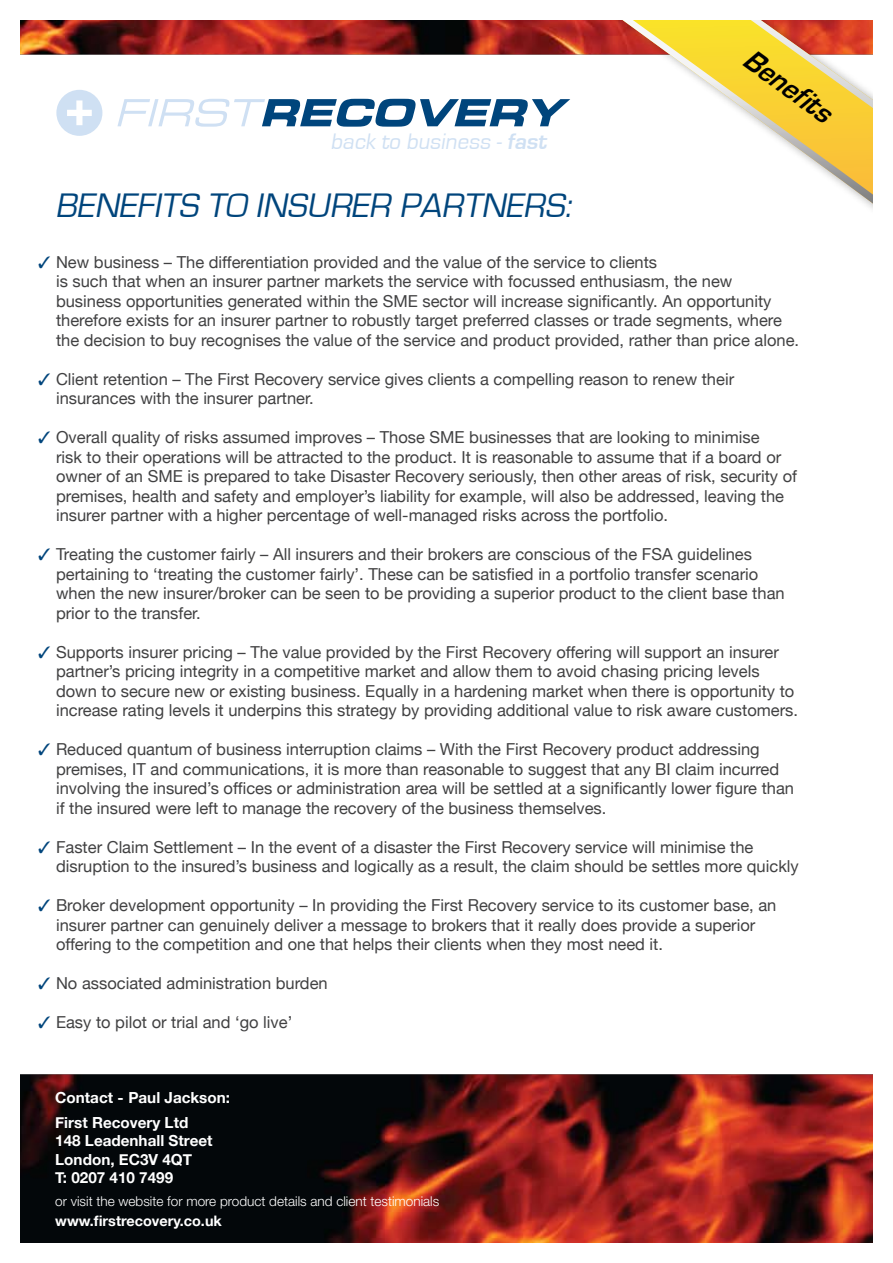
<style>
.page{position:relative;width:893px;height:1263px;background:#fff}
.page>*{position:absolute;margin:0;border:0;box-sizing:border-box;transform-origin:0 0}
.t1{font:italic 35.1px "Eurostile";color:#00457c}
.t2{font:italic 700 30.6px "Eurostile";color:#000;scale:.93 1}
.t3{font:italic 23.1px "Eurostile";color:#cfe0f3}
.t4{font:16.5px/19.5px "Helvetica Neue";color:#414142}
.t5{font:700 15.3px/25px "Helvetica Neue";color:#fff}
.t6{font:700 15.3px/18.3px "Helvetica Neue";color:#fff}
.t7{font:700 14.4px "Helvetica Neue";color:#fff}
.t8{font:300 13.5px "Helvetica Neue";color:#fff}
.s1{font-weight:700}
.s2{color:#00457c}
</style>
<div class="page">
<img style="left:20px;top:20px;width:853px;height:1223px">
<div style="left:530px;top:0;width:363px;height:252px;background:#000;opacity:.3"></div>
<svg style="left:595px;top:19px;width:279px;height:199px"></svg>
<svg style="left:723px;top:19px;width:151px;height:104px;background:#f0bd59"></svg>
<svg style="left:117px;top:99px;width:453px;height:28px"></svg>
<svg style="left:56px;top:90px;width:46px;height:46px"></svg>
<div style="left:874px;top:0;width:19px;height:1263px;background:#fff"></div>
<div style="left:0;top:0;width:893px;height:19px;background:#fff"></div>
<h3 class="t3" style="left:330px;top:129px;width:222px">back to business - <span class="s1">fast</span></h3>
<h1 class="t1" style="left:55px;top:186px;width:524px">BENEFITS TO INSURER PARTNERS:</h1>
<h2 class="t2" style="left:757px;top:43px;width:111px;rotate:36deg">Benefits</h2>
<p class="t4" style="left:56px;top:252px;width:745px;text-indent:-18px"><span class="s2">✓</span> New business – The differentiation provided and the value of the service to clients<br>is such that when an insurer partner markets the service with focussed enthusiasm, the new business opportunities generated within the SME sector will increase significantly. An opportunity therefore exists for an insurer partner to robustly target preferred classes or trade segments, where the decision to buy recognises the value of the service and product provided, rather than price alone.</p>
<p class="t4" style="left:56px;top:369px;width:680px;text-indent:-18px"><span class="s2">✓</span> Client retention – The First Recovery service gives clients a compelling reason to renew their insurances with the insurer partner.</p>
<p class="t4" style="left:56px;top:427px;width:743px;text-indent:-18px"><span class="s2">✓</span> Overall quality of risks assumed improves – Those SME businesses that are looking to minimise<br>risk to their operations will be attracted to the product. It is reasonable to assume that if a board or owner of an SME is prepared to take Disaster Recovery seriously, then other areas of risk, security of premises, health and safety and employer’s liability for example, will also be addressed, leaving the insurer partner with a higher percentage of well-managed risks across the portfolio.</p>
<p class="t4" style="left:56px;top:544px;width:730px;text-indent:-18px"><span class="s2">✓</span> Treating the customer fairly – All insurers and their brokers are conscious of the FSA guidelines pertaining to ‘treating the customer fairly’. These can be satisfied in a portfolio transfer scenario when the new insurer/broker can be seen to be providing a superior product to the client base than prior to the transfer.</p>
<p class="t4" style="left:56px;top:642px;width:744px;text-indent:-18px"><span class="s2">✓</span> Supports insurer pricing – The value provided by the First Recovery offering will support an insurer partner’s pricing integrity in a competitive market and allow them to avoid chasing pricing levels down to secure new or existing business. Equally in a hardening market when there is opportunity to increase rating levels it underpins this strategy by providing additional value to risk aware customers.</p>
<p class="t4" style="left:56px;top:739px;width:739px;text-indent:-18px"><span class="s2">✓</span> Reduced quantum of business interruption claims – With the First Recovery product addressing premises, IT and communications, it is more than reasonable to suggest that any BI claim incurred involving the insured’s offices or administration area will be settled at a significantly lower figure than if the insured were left to manage the recovery of the business themselves.</p>
<p class="t4" style="left:56px;top:837px;width:744px;text-indent:-18px"><span class="s2">✓</span> Faster Claim Settlement – In the event of a disaster the First Recovery service will minimise the disruption to the insured’s business and logically as a result, the claim should be settles more quickly</p>
<p class="t4" style="left:56px;top:895px;width:722px;text-indent:-18px"><span class="s2">✓</span> Broker development opportunity – In providing the First Recovery service to its customer base, an insurer partner can genuinely deliver a message to brokers that it really does provide a superior offering to the competition and one that helps their clients when they most need it.</p>
<p class="t4" style="left:38px;top:973px;width:291px"><span class="s2">✓</span> No associated administration burden</p>
<p class="t4" style="left:38px;top:1012px;width:256px"><span class="s2">✓</span> Easy to pilot or trial and ‘go live’</p>
<p class="t5" style="left:55px;top:1084px;width:176px">Contact - Paul Jackson:<br>First Recovery Ltd</p>
<p class="t6" style="left:55px;top:1131px;width:159px">148 Leadenhall Street<br>London, EC3V 4QT</p>
<p class="t5" style="left:55px;top:1164px;width:119px">T: 0207 410 7499</p>
<p class="t8" style="left:55px;top:1193px;width:386px">or visit the website for more product details and client testimonials</p>
<p class="t7" style="left:55px;top:1212px;width:168px">www.firstrecovery.co.uk</p>
</div>
